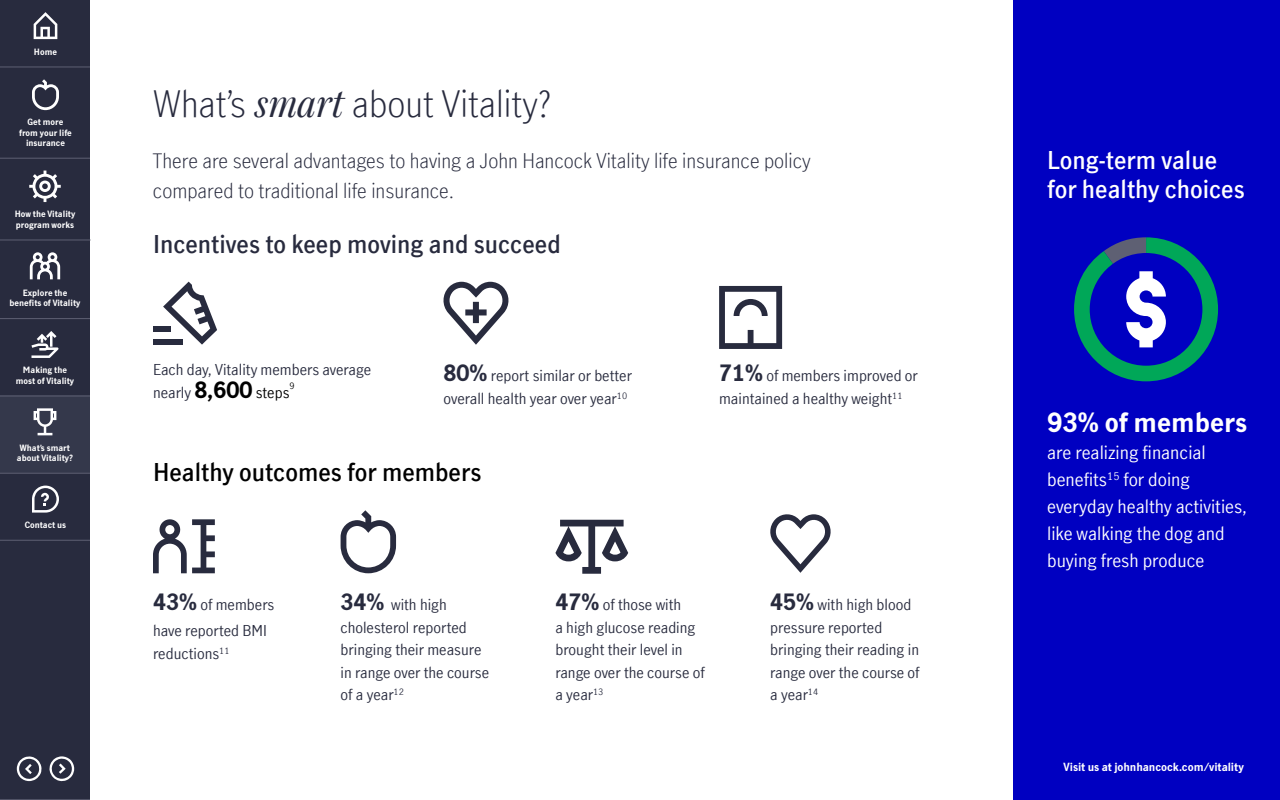
<style>
.page{position:relative;width:1280px;height:800px;background:#fff}
.page>*{position:absolute;margin:0;border:0;box-sizing:border-box;transform-origin:0 0}
.t1{font:300 36px "Manulife JH Sans Optimized";color:#282b3e}
.t2{font:700 26px "Manulife JH Sans Optimized";color:#fff}
.t3{font:600 24px "Manulife JH Sans Optimized";color:#282b3e}
.t4{font:600 24px/28.8px "Manulife JH Sans Optimized";color:#fff}
.t5{font:600 24px "Manulife JH Sans Optimized";color:#000}
.t6{font:300 20px/30px "Manulife JH Sans Optimized";color:#282b3e}
.t7{font:18px/27px "Manulife JH Sans Optimized";color:#fff}
.t8{font:15px/22.5px "Manulife JH Sans Optimized";color:#282b3e}
.t9{font:700 11px "Manulife JH Sans Optimized";letter-spacing:-.005em;color:#fff}
.t10{font:8.7px "Manulife JH Sans Optimized";color:#000}
.t11{font:700 8.5px/10.2px "Manulife JH Sans Optimized";color:#fff;text-align:center}
.s1{font-family:"Manulife JH Serif Optimized";font-weight:400;font-style:italic}
.s2{font-weight:700;font-size:22px;color:#000}
.s3{color:#000}
.s4{font-weight:700;font-size:22px}
</style>
<div class="page">
<div style="left:0;top:0;width:90px;height:800px;background:#282b3e"></div>
<div style="left:0;top:396px;width:90px;height:77px;background:#34384b"></div>
<div style="left:1013px;top:0;width:267px;height:799px;background:#0000c1"></div>
<svg style="left:1074px;top:237px;width:144px;height:144px"></svg>
<div style="left:153px;top:326px;width:17px;height:6px;background:#282b3e"></div>
<div style="left:153px;top:339px;width:30px;height:6px;background:#282b3e"></div>
<svg style="left:163px;top:282px;width:54px;height:63px"></svg>
<svg style="left:443px;top:282px;width:66px;height:63px"></svg>
<svg style="left:719px;top:286px;width:63px;height:63px"></svg>
<svg style="left:770px;top:514px;width:61px;height:59px"></svg>
<svg style="left:341px;top:510px;width:55px;height:63px"></svg>
<svg style="left:555px;top:520px;width:73px;height:54px"></svg>
<svg style="left:153px;top:519px;width:62px;height:54px"></svg>
<hr style="left:0;top:158px;width:90px;height:1px;background:#5e6073">
<hr style="left:0;top:318px;width:90px;height:1px;background:#5e6073">
<hr style="left:0;top:396px;width:90px;height:1px;background:#5e6073">
<hr style="left:0;top:473px;width:90px;height:1px;background:#5e6073">
<hr style="left:0;top:799px;width:90px;height:1px;background:#5e6073">
<svg style="left:34px;top:12px;width:23px;height:27px"></svg>
<svg style="left:31px;top:331px;width:28px;height:27px"></svg>
<svg style="left:30px;top:252px;width:30px;height:27px"></svg>
<svg style="left:32px;top:486px;width:27px;height:27px"></svg>
<svg style="left:29px;top:171px;width:32px;height:31px"></svg>
<svg style="left:32px;top:79px;width:27px;height:31px"></svg>
<svg style="left:34px;top:408px;width:22px;height:27px"></svg>
<hr style="left:0;top:240px;width:91px;height:1px;background:#5e6073">
<hr style="left:0;top:67px;width:90px;height:1px;background:#5e6073">
<hr style="left:0;top:540px;width:90px;height:1px;background:#5e6073">
<svg style="left:17px;top:756px;width:24px;height:25px"></svg>
<svg style="left:50px;top:756px;width:24px;height:25px"></svg>
<p class="t11" style="left:34px;top:47px;width:25px">Home</p>
<p class="t11" style="left:19px;top:118px;width:54px">Get more from your life insurance</p>
<p class="t11" style="left:15px;top:210px;width:62px;text-align:left">How the Vitality program works</p>
<p class="t11" style="left:10px;top:288px;width:72px">Explore the benefits of Vitality</p>
<p class="t11" style="left:16px;top:366px;width:60px">Making the most of Vitality</p>
<p class="t11" style="left:17px;top:443px;width:58px">What’s smart about Vitality?</p>
<p class="t11" style="left:25px;top:520px;width:43px">Contact us</p>
<h1 class="t1" style="left:153px;top:87px;width:400px">What’s <span class="s1">smart</span> about Vitality?</h1>
<h3 class="t6" style="left:153px;top:145px;width:659px">There are several advantages to having a John Hancock Vitality life insurance policy compared to traditional life insurance.</h3>
<h3 class="t4" style="left:1047px;top:147px;width:199px">Long-term value for healthy choices</h3>
<h3 class="t3" style="left:153px;top:233px;width:409px">Incentives to keep moving and succeed</h3>
<p class="t8" style="left:153px;top:359px;width:220px;line-height:23px">Each day, Vitality members average nearly <span class="s2">8,600</span> <span class="s3">steps</span></p>
<p class="t10" style="left:289px;top:383px;width:7px">9</p>
<p class="t8" style="left:444px;top:365px;width:190px;line-height:23px"><span class="s4">80%</span> report similar or better overall health year over year<sup>10</sup></p>
<p class="t8" style="left:719px;top:365px;width:200px;line-height:23px"><span class="s4">71%</span> of members improved or maintained a healthy weight<sup>11</sup></p>
<h3 class="t5" style="left:153px;top:461px;width:330px">Healthy outcomes for members</h3>
<p class="t8" style="left:153px;top:593px;width:123px;line-height:26px"><span class="s4">43%</span> of members have reported BMI</p>
<p class="t8" style="left:153px;top:643px;width:78px">reductions<sup>11</sup></p>
<p class="t8" style="left:341px;top:594px;width:150px"><span class="s4">34%</span> with high cholesterol reported bringing their measure in range over the course of a year<sup>12</sup></p>
<p class="t8" style="left:555px;top:594px;width:151px"><span class="s4">47%</span> of those with<br>a high glucose reading brought their level in range over the course of a year<sup>13</sup></p>
<p class="t8" style="left:770px;top:594px;width:151px"><span class="s4">45%</span> with high blood pressure reported bringing their reading in range over the course of a year<sup>14</sup></p>
<h2 class="t2" style="left:1047px;top:411px;width:202px">93% of members</h2>
<p class="t7" style="left:1047px;top:438px;width:202px">are realizing financial benefits<sup>15</sup> for doing everyday healthy activities, like walking the dog and buying fresh produce</p>
<p class="t9" style="left:1063px;top:763px;width:182px">Visit us at johnhancock.com/vitality</p>
</div>
